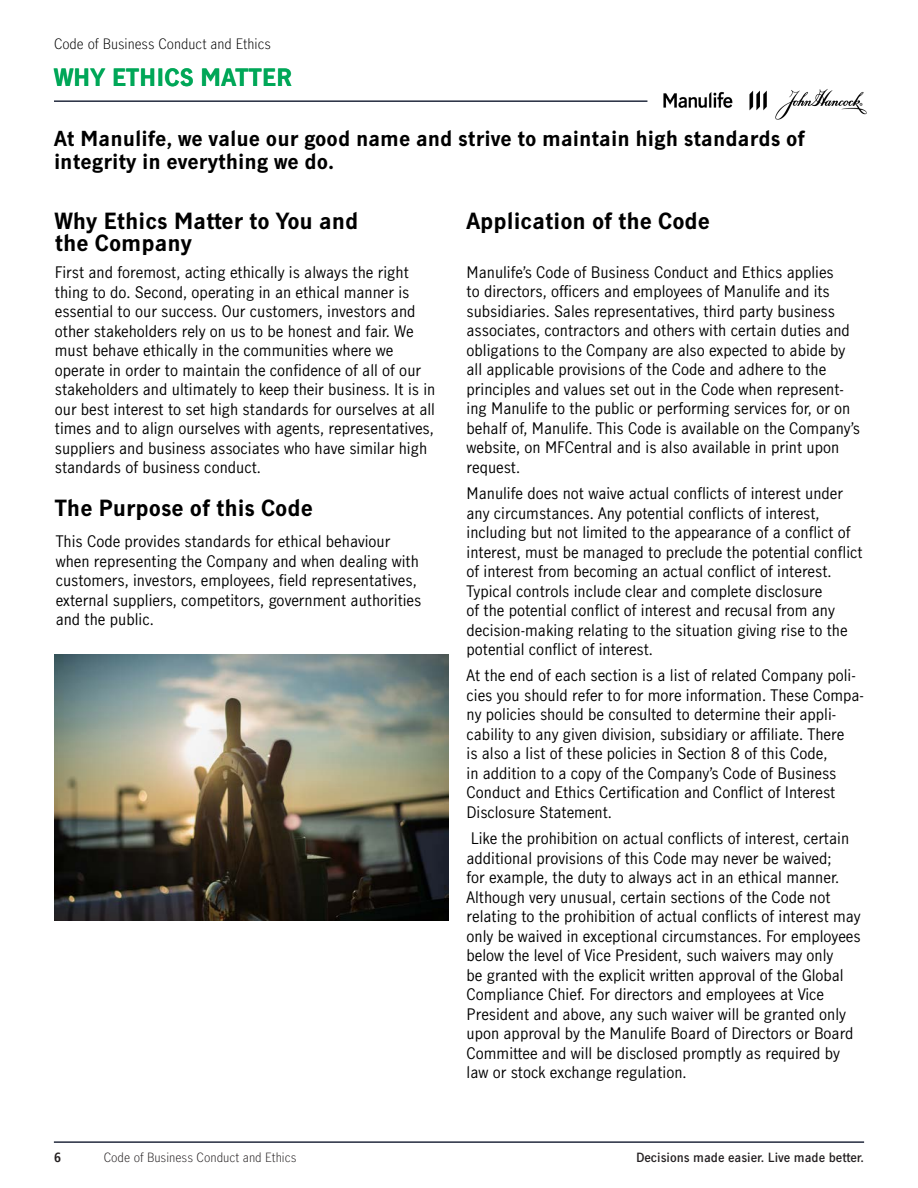
<style>
.page{position:relative;width:918px;height:1188px;background:#fff}
.page>*{position:absolute;margin:0;border:0;box-sizing:border-box;transform-origin:0 0}
.Title_Subheading{font:700 22.5px "Manulife JH Sans";color:#00a758}
.Topic_Header{font:700 21px/22.5px "Manulife JH Sans";color:#000}
.Intro_text{font:700 19.5px/22.5px "Manulife JH Sans";color:#000}
.Body_of_text{font:15px/19.5px "Manulife JH Sans";color:#000}
.t1{font:300 13.5px "Manulife JH Sans";color:#000}
.t2{font:700 condensed 13.5px "Frutiger LT";color:#231f20}
.t3{font:600 12px "Manulife JH Sans";color:#231f20}
.t4{font:300 12px "Manulife JH Sans";color:#231f20}
</style>
<div class="page">
<hr style="left:54px;top:100px;width:593px;height:2px;background:#242b3e">
<hr style="left:54px;top:1141px;width:810px;height:2px;background:#242b3e">
<img style="left:663px;top:89px;width:204px;height:31px">
<img style="left:54px;top:654px;width:395px;height:266px">
<p class="t1" style="left:54px;top:34px;width:218px">Code of Business Conduct and Ethics</p>
<p class="Title_Subheading" style="left:54px;top:61px;width:240px">WHY ETHICS MATTER</p>
<p class="Intro_text" style="left:54px;top:127px;width:752px">At Manulife, we value our good name and strive to maintain high standards of integrity in everything we do.</p>
<p class="Topic_Header" style="left:55px;top:209px;width:305px">Why Ethics Matter to You and the Company</p>
<p class="Body_of_text" style="left:55px;top:262px;width:382px">First and foremost, acting ethically is always the right thing to do. Second, operating in an ethical manner is essential to our success. Our customers, investors and other stakeholders rely on us to be honest and fair. We must behave ethically in the communities where we operate in order to maintain the confidence of all of our stakeholders and ultimately to keep their business. It is in our best interest to set high standards for ourselves at all times and to align ourselves with agents, representatives, suppliers and business associates who have similar high standards of business conduct.</p>
<p class="Topic_Header" style="left:55px;top:496px;width:260px">The Purpose of this Code</p>
<p class="Body_of_text" style="left:56px;top:531px;width:367px">This Code provides standards for ethical behaviour when representing the Company and when dealing with customers, investors, employees, field representatives, external suppliers, competitors, government authorities and the public.</p>
<p class="Topic_Header" style="left:467px;top:209px;width:245px">Application of the Code</p>
<p class="Body_of_text" style="left:467px;top:262px;width:395px">Manulife’s Code of Business Conduct and Ethics applies<br>to directors, officers and employees of Manulife and its subsidiaries. Sales representatives, third party business associates, contractors and others with certain duties and obligations to the Company are also expected to abide by all applicable provisions of the Code and adhere to the principles and values set out in the Code when represent&shy;ing Manulife to the public or performing services for, or on behalf of, Manulife. This Code is available on the Company’s website, on MFCentral and is also available in print upon request.</p>
<p class="Body_of_text" style="left:467px;top:483px;width:398px">Manulife does not waive actual conflicts of interest under any circumstances. Any potential conflicts of interest, including but not limited to the appearance of a conflict of interest, must be managed to preclude the potential conflict of interest from becoming an actual conflict of interest.<br>Typical controls include clear and complete disclosure<br>of the potential conflict of interest and recusal from any decision-making relating to the situation giving rise to the potential conflict of interest.</p>
<p class="Body_of_text" style="left:467px;top:665px;width:399px">At the end of each section is a list of related Company poli&shy;cies you should refer to for more information. These Compa&shy;ny policies should be consulted to determine their appli&shy;cability to any given division, subsidiary or affiliate. There<br>is also a list of these policies in Section 8 of this Code,<br>in addition to a copy of the Company’s Code of Business Conduct and Ethics Certification and Conflict of Interest Disclosure Statement.</p>
<p class="Body_of_text" style="left:467px;top:828px;width:396px">Like the prohibition on actual conflicts of interest, certain additional provisions of this Code may never be waived;<br>for example, the duty to always act in an ethical manner.<br>Although very unusual, certain sections of the Code not relating to the prohibition of actual conflicts of interest may only be waived in exceptional circumstances. For employees below the level of Vice President, such waivers may only<br>be granted with the explicit written approval of the Global Compliance Chief. For directors and employees at Vice President and above, any such waiver will be granted only upon approval by the Manulife Board of Directors or Board Committee and will be disclosed promptly as required by law or stock exchange regulation.</p>
<p class="t2" style="left:54px;top:1149px;width:9px">6</p>
<p class="t4" style="left:104px;top:1149px;width:194px">Code of Business Conduct and Ethics</p>
<p class="t3" style="left:636px;top:1149px;width:230px">Decisions made easier. Live made better.</p>
</div>
